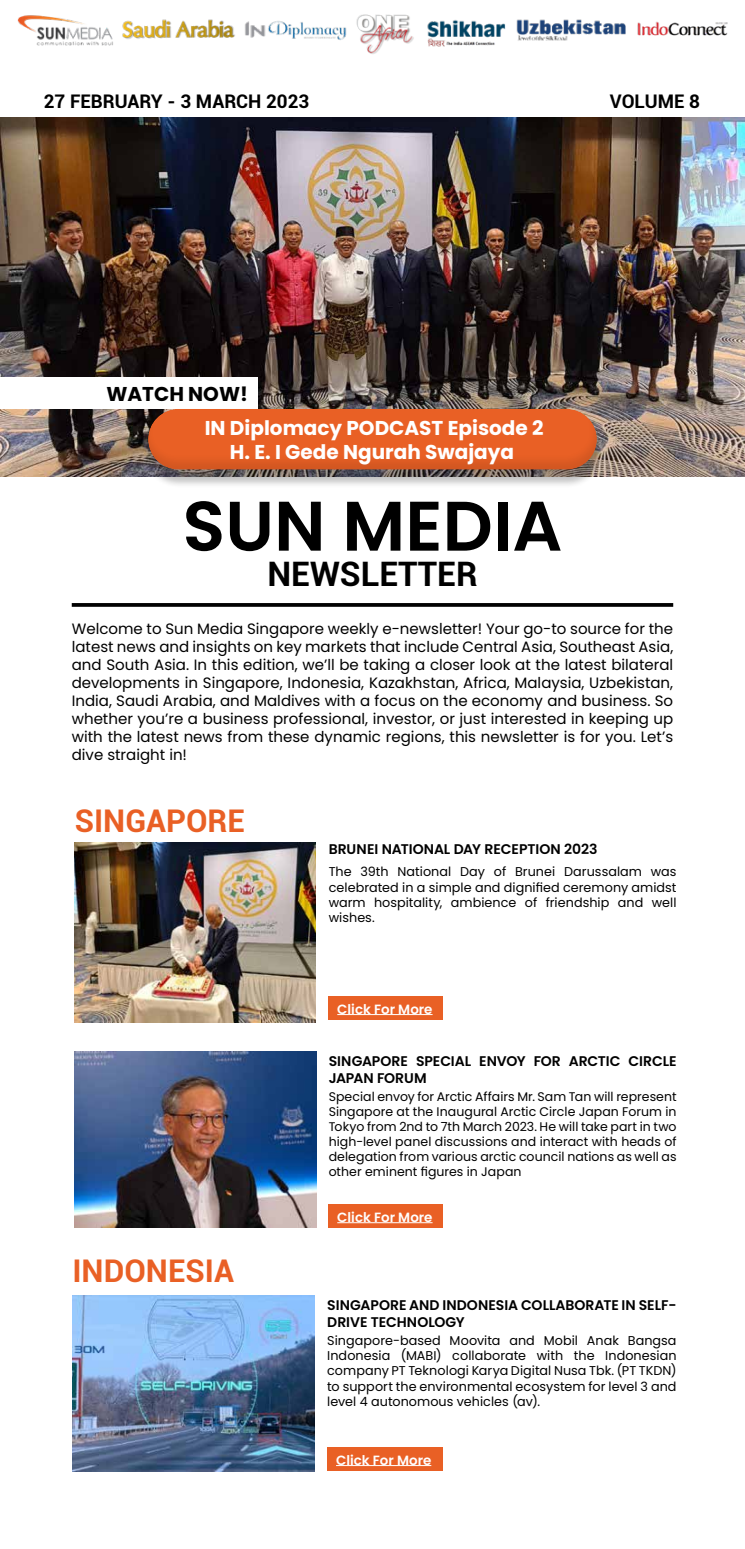
<style>
.page{position:relative;width:745px;height:1549px;background:#fff}
.page>*{position:absolute;margin:0;border:0;box-sizing:border-box;transform-origin:0 0}
.t1{font:600 70px "Poppins";color:#000}
.t2{font:700 33.75px "Roboto";color:#000}
.t3{font:700 31.25px "Roboto";color:#e96025}
.t4{font:700 20px/24px "Poppins";color:#fff;text-align:center}
.t5{font:700 20px "Poppins";color:#000}
.t6{font:700 18.75px "Roboto";color:#000}
.t7{font:15px/18px "Poppins";color:#000;text-align:justify}
.t8{font:600 14px/16.8px "Poppins";letter-spacing:-.005em;color:#000}
.t9{font:600 13.38px "Poppins";color:#fff}
.t10{font:12.75px/15.2px "Poppins";letter-spacing:.005em;color:#000;text-align:justify}
.t11{font:12.5px/15px "Poppins";letter-spacing:.005em;color:#000;text-align:justify}
</style>
<div class="page">
<img style="left:0;top:14px;width:744px;height:1458px">
<p class="t6" style="left:44px;top:88px;width:267px">27 FEBRUARY - 3 MARCH 2023</p>
<p class="t6" style="left:609px;top:88px;width:91px">VOLUME 8</p>
<h3 class="t5" style="left:106px;top:382px;width:143px">WATCH NOW!</h3>
<h3 class="t4" style="left:204px;top:416px;width:340px">IN Diplomacy PODCAST Episode 2<br>H. E. I Gede Ngurah Swajaya</h3>
<h1 class="t1" style="left:182px;top:485px;width:381px">SUN MEDIA</h1>
<h2 class="t2" style="left:267px;top:550px;width:211px">NEWSLETTER</h2>
<p class="t7" style="left:72px;top:620px;width:602px">Welcome to Sun Media Singapore weekly e-newsletter! Your go-to source for the latest news and insights on key markets that include Central Asia, Southeast Asia, and South Asia. In this edition, we’ll be taking a closer look at the latest bilateral developments in Singapore, Indonesia, Kazakhstan, Africa, Malaysia, Uzbekistan, India, Saudi Arabia, and Maldives with a focus on the economy and business. So whether you’re a business professional, investor, or just interested in keeping up with the latest news from these dynamic regions, this newsletter is for you. Let’s dive straight in!</p>
<h3 class="t3" style="left:75px;top:798px;width:171px">SINGAPORE</h3>
<h3 class="t3" style="left:72px;top:1249px;width:163px">INDONESIA</h3>
<p class="t8" style="left:328px;top:840px;width:270px">BRUNEI NATIONAL DAY RECEPTION 2023</p>
<p class="t10" style="left:328px;top:864px;width:349px">The 39th National Day of Brunei Darussalam was celebrated in a simple and dignified ceremony amidst warm hospitality, ambience of friendship and well wishes.</p>
<p class="t9" style="left:337px;top:1001px;width:97px">Click For More</p>
<p class="t8" style="left:328px;top:1052px;width:349px">SINGAPORE SPECIAL ENVOY FOR ARCTIC CIRCLE<br>JAPAN FORUM</p>
<p class="t11" style="left:328px;top:1089px;width:349px">Special envoy for Arctic Affairs Mr. Sam Tan will represent Singapore at the Inaugural Arctic Circle Japan Forum in Tokyo from 2nd to 7th March 2023. He will take part in two high-level panel discussions and interact with heads of delegation from various arctic council nations as well as other eminent figures in Japan</p>
<p class="t9" style="left:337px;top:1209px;width:97px">Click For More</p>
<p class="t8" style="left:327px;top:1296px;width:350px">SINGAPORE AND INDONESIA COLLABORATE IN SELF-<br>DRIVE TECHNOLOGY</p>
<p class="t10" style="left:327px;top:1332px;width:350px">Singapore-based Moovita and Mobil Anak Bangsa Indonesia (MABI) collaborate with the Indonesian company PT Teknologi Karya Digital Nusa Tbk. (PT TKDN) to support the environmental ecosystem for level 3 and level 4 autonomous vehicles (av).</p>
<p class="t9" style="left:336px;top:1452px;width:97px">Click For More</p>
</div>
